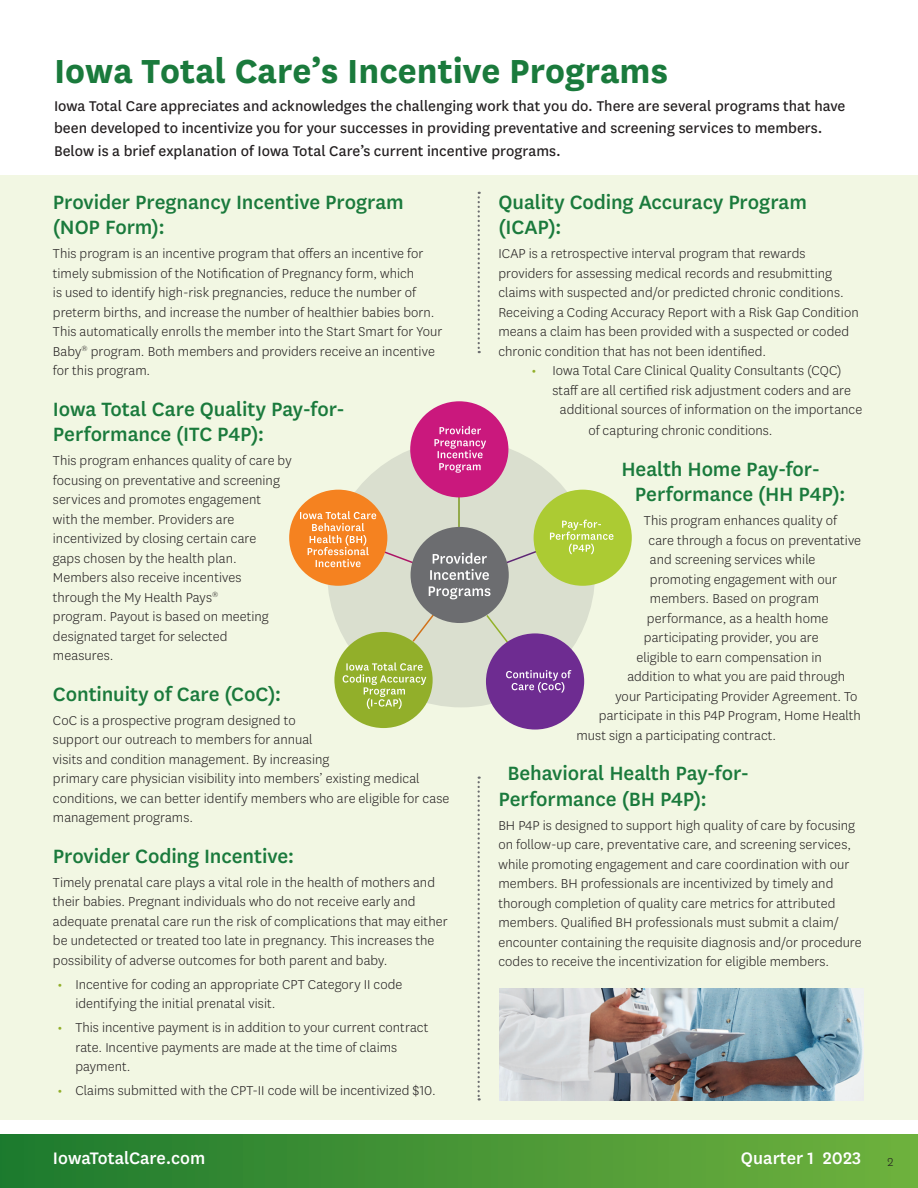
<style>
.page{position:relative;width:918px;height:1188px;background:#fff}
.page>*{position:absolute;margin:0;border:0;box-sizing:border-box;transform-origin:0 0}
.t1{font:700 39px "Centene Sans";color:#1a7a3c}
.t2{font:500 22.5px/25.5px "Centene Sans";letter-spacing:-.005em;color:#1a7a3c}
.t3{font:500 19.5px "Centene Sans";color:#fff}
.t4{font:16.5px/22.5px "Centene Sans";color:#231f20}
.t5{font:300 15px/19.5px "Centene Sans";letter-spacing:.005em;color:#231f20}
.t6{font:300 13.5px "Centene Sans";color:#231f20}
.s1{font-weight:500;color:#92af2a}
</style>
<div class="page">
<div style="left:0;top:176px;width:918px;height:944px;background:#f2f7e3"></div>
<div style="left:327px;top:440px;width:268px;height:267px;background:#dadfcf;border-radius:50%"></div>
<hr style="left:458px;top:494px;width:2px;height:39px;background:#92af2a">
<svg style="left:412px;top:611px;width:25px;height:32px"></svg>
<svg style="left:383px;top:551px;width:32px;height:12px"></svg>
<svg style="left:486px;top:615px;width:22px;height:29px"></svg>
<svg style="left:504px;top:548px;width:37px;height:15px"></svg>
<div style="left:410px;top:401px;width:98px;height:96px;background:#ca187d;border-radius:50%"></div>
<div style="left:289px;top:490px;width:98px;height:96px;background:#f58220;border-radius:50%"></div>
<div style="left:534px;top:490px;width:98px;height:96px;background:#accb33;border-radius:50%"></div>
<div style="left:411px;top:527px;width:98px;height:96px;background:#6c6d70;border-radius:50%"></div>
<div style="left:334px;top:632px;width:99px;height:96px;background:#92af2a;border-radius:50%"></div>
<div style="left:486px;top:633px;width:98px;height:97px;background:#6e2c91;border-radius:50%"></div>
<svg style="left:429px;top:586px;width:61px;height:13px"></svg>
<svg style="left:430px;top:553px;width:59px;height:27px"></svg>
<svg style="left:300px;top:511px;width:76px;height:56px"></svg>
<svg style="left:434px;top:426px;width:52px;height:47px"></svg>
<svg style="left:550px;top:520px;width:63px;height:34px"></svg>
<svg style="left:506px;top:670px;width:65px;height:23px"></svg>
<svg style="left:343px;top:662px;width:83px;height:47px"></svg>
<img style="left:500px;top:988px;width:364px;height:113px">
<div style="left:0;top:1134px;width:918px;height:54px;background:linear-gradient(to right,#1d792e,#70b13d)"></div>
<svg style="left:478px;top:777px;width:2px;height:324px"></svg>
<svg style="left:478px;top:192px;width:2px;height:161px"></svg>
<h2 class="t1" style="left:54px;top:44px;width:616px">Iowa Total Care’s Incentive Programs</h2>
<p class="t4" style="left:54px;top:94px;width:793px">Iowa Total Care appreciates and acknowledges the challenging work that you do. There are several programs that have been developed to incentivize you for your successes in providing preventative and screening services to members.<br>Below is a brief explanation of Iowa Total Care’s current incentive programs.</p>
<h3 class="t2" style="left:53px;top:188px;width:352px">Provider Pregnancy Incentive Program (NOP Form):</h3>
<p class="t5" style="left:53px;top:243px;width:391px">This program is an incentive program that offers an incentive for timely submission of the Notification of Pregnancy form, which<br>is used to identify high-risk pregnancies, reduce the number of preterm births, and increase the number of healthier babies born.<br>This automatically enrolls the member into the Start Smart for Your Baby<sup>®</sup> program. Both members and providers receive an incentive for this program.</p>
<h3 class="t2" style="left:53px;top:395px;width:293px">Iowa Total Care Quality Pay-for-<br>Performance (ITC P4P):</h3>
<p class="t5" style="left:53px;top:450px;width:240px">This program enhances quality of care by focusing on preventative and screening services and promotes engagement<br>with the member. Providers are incentivized by closing certain care<br>gaps chosen by the health plan.<br>Members also receive incentives<br>through the My Health Pays<sup>®<br></sup>program. Payout is based on meeting designated target for selected measures.</p>
<h3 class="t2" style="left:53px;top:680px;width:230px">Continuity of Care (CoC):</h3>
<p class="t5" style="left:53px;top:710px;width:398px">CoC is a prospective program designed to<br>support our outreach to members for annual<br>visits and condition management. By increasing<br>primary care physician visibility into members’ existing medical conditions, we can better identify members who are eligible for case management programs.</p>
<h3 class="t2" style="left:53px;top:842px;width:243px">Provider Coding Incentive:</h3>
<p class="t5" style="left:53px;top:872px;width:396px">Timely prenatal care plays a vital role in the health of mothers and their babies. Pregnant individuals who do not receive early and adequate prenatal care run the risk of complications that may either be undetected or treated too late in pregnancy. This increases the possibility of adverse outcomes for both parent and baby.</p>
<p class="t5" style="left:75px;top:974px;width:328px;text-indent:-18px"><span class="s1">•</span> Incentive for coding an appropriate CPT Category II code identifying the initial prenatal visit.</p>
<p class="t5" style="left:75px;top:1017px;width:354px;text-indent:-18px"><span class="s1">•</span> This incentive payment is in addition to your current contract rate. Incentive payments are made at the time of claims payment.</p>
<p class="t5" style="left:57px;top:1080px;width:380px"><span class="s1">•</span> Claims submitted with the CPT-II code will be incentivized $10.</p>
<h3 class="t2" style="left:498px;top:188px;width:310px">Quality Coding Accuracy Program (ICAP):</h3>
<p class="t5" style="left:498px;top:243px;width:362px">ICAP is a retrospective interval program that rewards providers for assessing medical records and resubmitting claims with suspected and/or predicted chronic conditions.<br>Receiving a Coding Accuracy Report with a Risk Gap Condition means a claim has been provided with a suspected or coded chronic condition that has not been identified.</p>
<p class="t5" style="left:531px;top:360px;width:312px"><span class="s1">•</span> Iowa Total Care Clinical Quality Consultants (CQC)</p>
<p class="t5" style="left:552px;top:380px;width:300px">staff are all certified risk adjustment coders and are</p>
<p class="t5" style="left:560px;top:399px;width:304px">additional sources of information on the importance</p>
<p class="t5" style="left:588px;top:420px;width:186px">of capturing chronic conditions.</p>
<h3 class="t2" style="left:635px;top:455px;width:212px;text-indent:-14px">Health Home Pay-for-<br>Performance (HH P4P):</h3>
<p class="t5" style="left:644px;top:510px;width:195px">This program enhances quality of</p>
<p class="t5" style="left:648px;top:530px;width:214px">care through a focus on preventative</p>
<p class="t5" style="left:650px;top:549px;width:167px">and screening services while</p>
<p class="t5" style="left:650px;top:569px;width:189px">promoting engagement with our</p>
<p class="t5" style="left:650px;top:588px;width:171px">members. Based on program</p>
<p class="t5" style="left:647px;top:608px;width:183px">performance, as a health home</p>
<p class="t5" style="left:644px;top:627px;width:176px">participating provider, you are</p>
<p class="t5" style="left:636px;top:647px;width:187px">eligible to earn compensation in</p>
<p class="t5" style="left:627px;top:666px;width:219px">addition to what you are paid through</p>
<p class="t5" style="left:615px;top:686px;width:244px">your Participating Provider Agreement. To</p>
<p class="t5" style="left:599px;top:705px;width:264px">participate in this P4P Program, Home Health</p>
<p class="t5" style="left:576px;top:725px;width:201px">must sign a participating contract.</p>
<h3 class="t2" style="left:498px;top:759px;width:252px;text-indent:9px">Behavioral Health Pay-for-<br>Performance (BH P4P):</h3>
<p class="t5" style="left:498px;top:815px;width:365px">BH P4P is designed to support high quality of care by focusing on follow-up care, preventative care, and screening services, while promoting engagement and care coordination with our members. BH professionals are incentivized by timely and thorough completion of quality care metrics for attributed members. Qualified BH professionals must submit a claim/ encounter containing the requisite diagnosis and/or procedure codes to receive the incentivization for eligible members.</p>
<h3 class="t3" style="left:53px;top:1145px;width:154px">IowaTotalCare.com</h3>
<h3 class="t3" style="left:741px;top:1145px;width:122px">Quarter 1 2023</h3>
<p class="t6" style="left:887px;top:1154px;width:7px">2</p>
</div>
